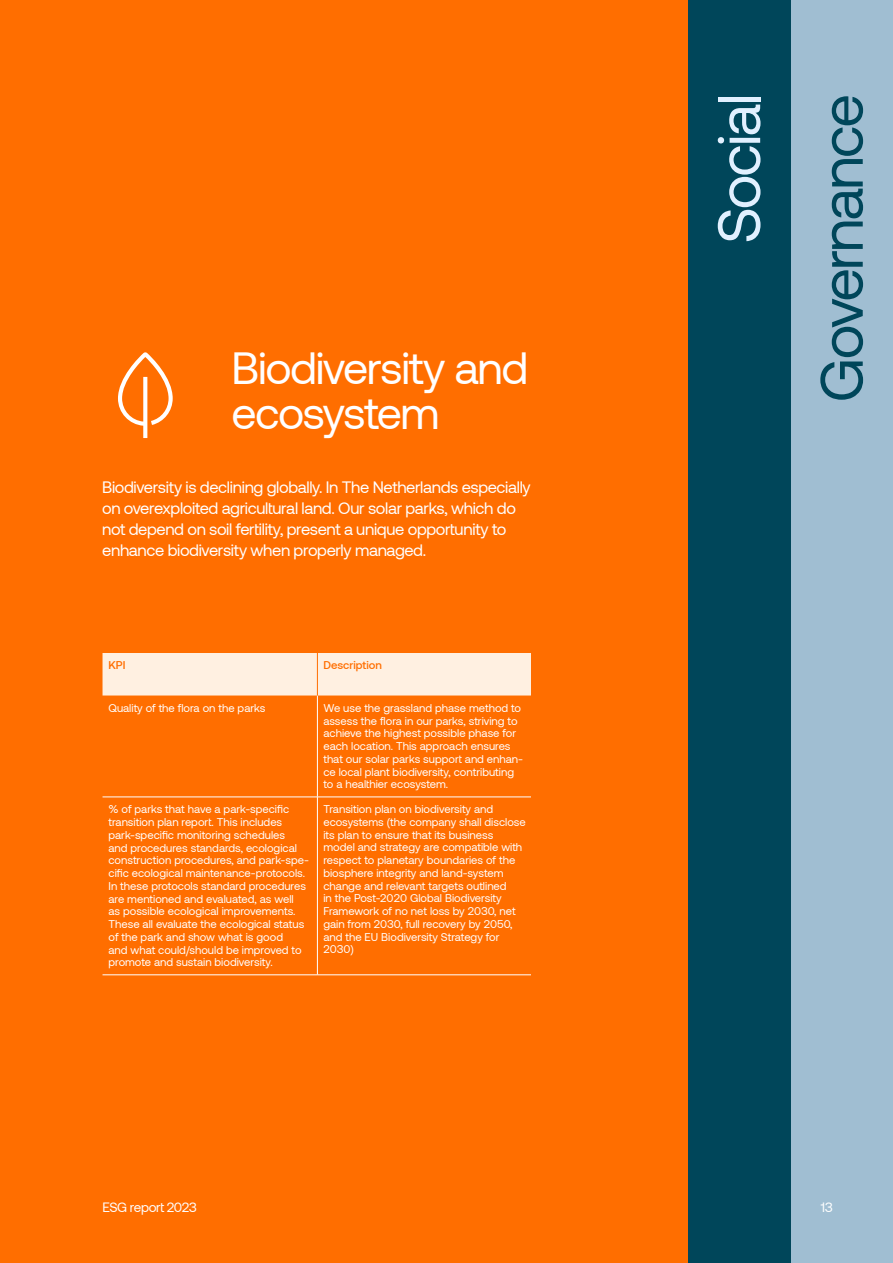
<style>
.page{position:relative;width:893px;height:1263px;background:#ff6e00}
.page>*{position:absolute;margin:0;border:0;box-sizing:border-box;transform-origin:0 0}
.TITEL_L{font:60px "Aeonik";letter-spacing:-.035em;color:#00465a}
.TITEL_L-2{font:60px "Aeonik";letter-spacing:-.035em;color:#e1f0ff}
.TITEL_S{font:45px/45px "Aeonik";letter-spacing:-.03em;color:#fff}
.BROODTEKST{font:16.5px/21px "Aeonik";letter-spacing:-.02em;color:#fff}
.t1{font:13.5px "Aeonik";letter-spacing:-.03em;color:#fff}
.t2{font:11.25px/12.8px "Aeonik";color:#fff}
.t3{font:500 11.25px "Aeonik";color:#ff6e00}
</style>
<div class="page">
<svg style="left:118px;top:352px;width:55px;height:86px"></svg>
<div style="left:103px;top:653px;width:428px;height:42px;background:#fff0e1"></div>
<hr style="left:317px;top:695px;width:1px;height:102px;background:#fff">
<hr style="left:103px;top:797px;width:214px;height:1px;background:#fff">
<hr style="left:317px;top:797px;width:215px;height:1px;background:#fff">
<hr style="left:317px;top:797px;width:1px;height:178px;background:#fff">
<hr style="left:103px;top:974px;width:214px;height:1px;background:#fff">
<hr style="left:317px;top:974px;width:215px;height:1px;background:#fff">
<hr style="left:317px;top:653px;width:1px;height:42px;background:#ff6e00">
<div style="left:790px;top:0;width:103px;height:1263px;background:#a0bed2"></div>
<div style="left:688px;top:0;width:102px;height:1263px;background:#00465a"></div>
<div style="left:531px;top:648px;width:14px;height:334px;background:#ff6e00"></div>
<p class="TITEL_S" style="left:231px;top:345px;width:298px">Biodiversity and ecosystem</p>
<p class="BROODTEKST" style="left:102px;top:476px;width:430px">Biodiversity is declining globally. In The Netherlands especially on overexploited agricultural land. Our solar parks, which do not depend on soil fertility, present a unique opportunity to enhance biodiversity when properly managed.</p>
<p class="t3" style="left:109px;top:659px;width:18px">KPI</p>
<p class="t3" style="left:323px;top:659px;width:60px">Description</p>
<p class="t2" style="left:109px;top:702px;width:158px">Quality of the flora on the parks</p>
<p class="t2" style="left:323px;top:702px;width:201px">We use the grassland phase method to assess the flora in our parks, striving to achieve the highest possible phase for each location. This approach ensures that our solar parks support and enhan&shy;ce local plant biodiversity, contributing to a healthier ecosystem.</p>
<p class="t2" style="left:109px;top:803px;width:202px">% of parks that have a park-specific transition plan report. This includes park-specific monitoring schedules<br>and procedures standards, ecological construction procedures, and park-spe&shy;cific ecological maintenance-protocols.<br>In these protocols standard procedures are mentioned and evaluated, as well<br>as possible ecological improvements.<br>These all evaluate the ecological status of the park and show what is good<br>and what could/should be improved to promote and sustain biodiversity.</p>
<p class="t2" style="left:323px;top:803px;width:204px">Transition plan on biodiversity and ecosystems (the company shall disclose its plan to ensure that its business model and strategy are compatible with respect to planetary boundaries of the biosphere integrity and land-system change and relevant targets outlined<br>in the Post-2020 Global Biodiversity Framework of no net loss by 2030, net gain from 2030, full recovery by 2050, and the EU Biodiversity Strategy for 2030)</p>
<p class="TITEL_L-2" style="left:706px;top:244px;width:151px;rotate:-90deg">Social</p>
<p class="TITEL_L" style="left:809px;top:402px;width:310px;rotate:-90deg">Governance</p>
<p class="t1" style="left:103px;top:1200px;width:96px">ESG report 2023</p>
<p class="t1" style="left:821px;top:1200px;width:14px">13</p>
</div>
